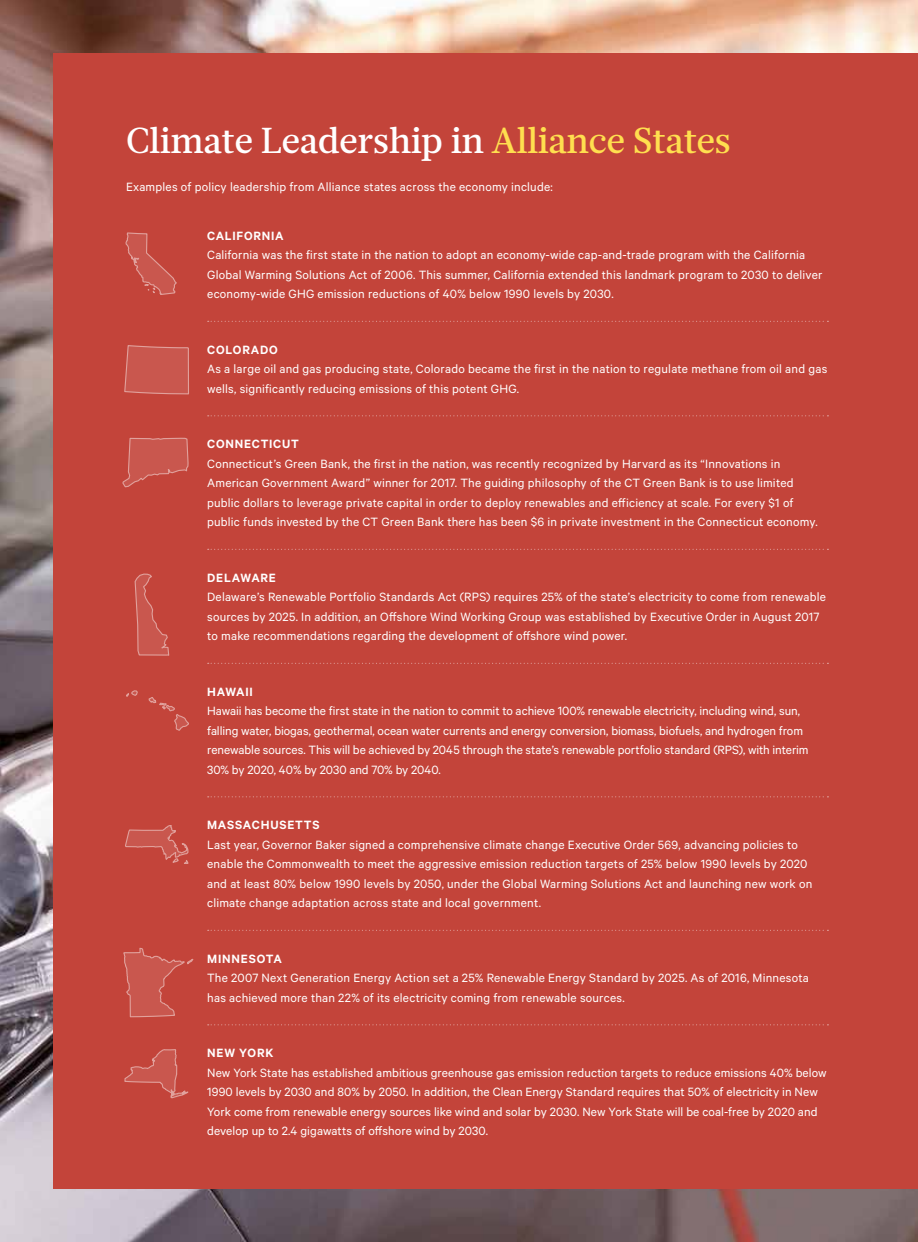
<style>
.page{position:relative;width:918px;height:1242px;background:#fff}
.page>*{position:absolute;margin:0;border:0;box-sizing:border-box;transform-origin:0 0}
.t1{font:500 36px "Glosa Text";letter-spacing:-.005em;color:#fff}
.t2{font:13.5px/19.5px "Calibre";letter-spacing:.015em;color:#fff}
.t3{font:13.5px/19.5px "Calibre";letter-spacing:-.005em;color:#fff}
.t4{font:600 13.5px "Calibre";letter-spacing:.06em;color:#fff}
.s1{color:#ffdf4f}
</style>
<div class="page">
<img style="left:0;top:0;width:918px;height:1242px">
<div style="left:53px;top:53px;width:865px;height:1136px;background:#c3443a"></div>
<svg style="left:208px;top:321px;width:620px;height:1px"></svg>
<svg style="left:208px;top:415px;width:620px;height:1px"></svg>
<svg style="left:208px;top:549px;width:620px;height:1px"></svg>
<svg style="left:208px;top:663px;width:620px;height:1px"></svg>
<svg style="left:208px;top:796px;width:620px;height:1px"></svg>
<svg style="left:208px;top:930px;width:620px;height:1px"></svg>
<svg style="left:208px;top:1024px;width:620px;height:1px"></svg>
<svg style="left:126px;top:690px;width:63px;height:41px"></svg>
<svg style="left:125px;top:825px;width:64px;height:39px"></svg>
<svg style="left:123px;top:947px;width:71px;height:71px"></svg>
<svg style="left:125px;top:232px;width:52px;height:63px"></svg>
<svg style="left:124px;top:345px;width:65px;height:50px;background:#ca5a52"></svg>
<svg style="left:122px;top:437px;width:67px;height:51px"></svg>
<svg style="left:134px;top:573px;width:36px;height:83px"></svg>
<svg style="left:124px;top:1049px;width:65px;height:50px"></svg>
<h1 class="t1" style="left:126px;top:117px;width:606px">Climate Leadership in <span class="s1">Alliance States</span></h1>
<p class="t2" style="left:126px;top:176px;width:428px">Examples of policy leadership from Alliance states across the economy include:</p>
<p class="t4" style="left:207px;top:228px;width:78px">CALIFORNIA</p>
<p class="t2" style="left:207px;top:245px;width:617px">California was the first state in the nation to adopt an economy-wide cap-and-trade program with the California<br>Global Warming Solutions Act of 2006. This summer, California extended this landmark program to 2030 to deliver economy-wide GHG emission reductions of 40% below 1990 levels by 2030.</p>
<p class="t4" style="left:207px;top:342px;width:72px">COLORADO</p>
<p class="t2" style="left:207px;top:359px;width:622px">As a large oil and gas producing state, Colorado became the first in the nation to regulate methane from oil and gas wells, significantly reducing emissions of this potent GHG.</p>
<p class="t4" style="left:207px;top:436px;width:93px">CONNECTICUT</p>
<p class="t2" style="left:207px;top:453px;width:612px">Connecticut’s Green Bank, the first in the nation, was recently recognized by Harvard as its “Innovations in American Government Award” winner for 2017. The guiding philosophy of the CT Green Bank is to use limited public dollars to leverage private capital in order to deploy renewables and efficiency at scale. For every $1 of public funds invested by the CT Green Bank there has been $6 in private investment in the Connecticut economy.</p>
<p class="t4" style="left:207px;top:569px;width:70px">DELAWARE</p>
<p class="t2" style="left:207px;top:587px;width:620px">Delaware’s Renewable Portfolio Standards Act (RPS) requires 25% of the state’s electricity to come from renewable sources by 2025. In addition, an Offshore Wind Working Group was established by Executive Order in August 2017 to make recommendations regarding the development of offshore wind power.</p>
<p class="t4" style="left:207px;top:683px;width:47px">HAWAII</p>
<p class="t3" style="left:207px;top:701px;width:603px">Hawaii has become the first state in the nation to commit to achieve 100% renewable electricity, including wind, sun, falling water, biogas, geothermal, ocean water currents and energy conversion, biomass, biofuels, and hydrogen from renewable sources. This will be achieved by 2045 through the state’s renewable portfolio standard (RPS), with interim 30% by 2020, 40% by 2030 and 70% by 2040.</p>
<p class="t4" style="left:207px;top:817px;width:114px">MASSACHUSETTS</p>
<p class="t2" style="left:207px;top:834px;width:607px">Last year, Governor Baker signed a comprehensive climate change Executive Order 569, advancing policies to enable the Commonwealth to meet the aggressive emission reduction targets of 25% below 1990 levels by 2020 and at least 80% below 1990 levels by 2050, under the Global Warming Solutions Act and launching new work on climate change adaptation across state and local government.</p>
<p class="t4" style="left:207px;top:950px;width:76px">MINNESOTA</p>
<p class="t2" style="left:207px;top:968px;width:603px">The 2007 Next Generation Energy Action set a 25% Renewable Energy Standard by 2025. As of 2016, Minnesota has achieved more than 22% of its electricity coming from renewable sources.</p>
<p class="t4" style="left:207px;top:1045px;width:68px">NEW YORK</p>
<p class="t2" style="left:207px;top:1062px;width:621px">New York State has established ambitious greenhouse gas emission reduction targets to reduce emissions 40% below 1990 levels by 2030 and 80% by 2050. In addition, the Clean Energy Standard requires that 50% of electricity in New York come from renewable energy sources like wind and solar by 2030. New York State will be coal-free by 2020 and develop up to 2.4 gigawatts of offshore wind by 2030.</p>
</div>
